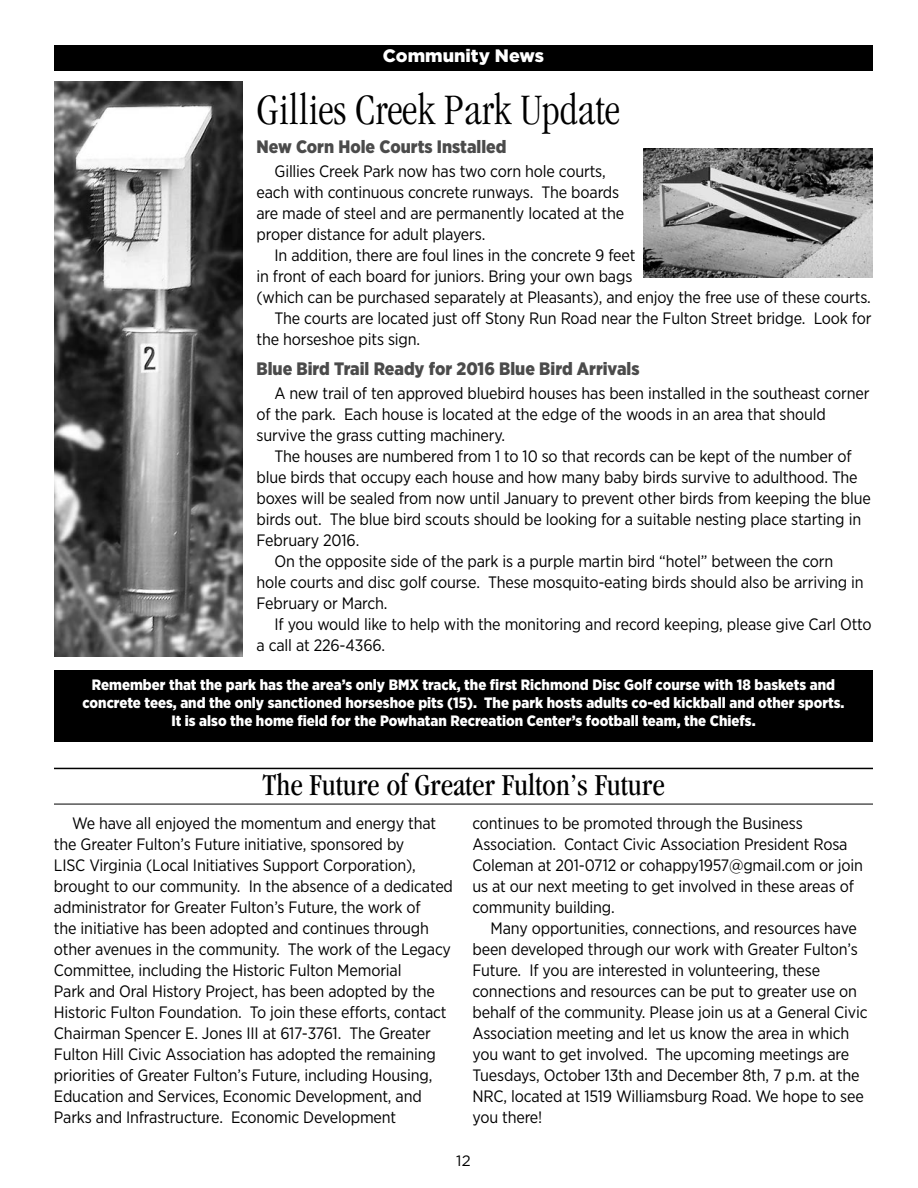
<style>
.page{position:relative;width:918px;height:1188px;background:#fff}
.page>*{position:absolute;margin:0;border:0;box-sizing:border-box;transform-origin:0 0}
.t1{font:300 condensed 45px "Garamond";color:#000}
.t2{font:condensed 31.5px "Garamond";color:#000}
.t3{font:900 18px "Gotham Narrow";color:#4b4b4b}
.t4{font:900 18px "Gotham";color:#fff}
.t5{font:16.5px/21px "Gotham Narrow";letter-spacing:-.01em;color:#000}
.t6{font:900 15px/18px "Gotham Narrow";color:#fff;text-align:center}
.t7{font:15px "Gotham";color:#000}
</style>
<div class="page">
<div style="left:54px;top:45px;width:819px;height:25px;background:#000"></div>
<img style="left:54px;top:81px;width:189px;height:576px">
<img style="left:644px;top:148px;width:229px;height:129px">
<div style="left:54px;top:670px;width:819px;height:72px;background:#000"></div>
<hr style="left:54px;top:768px;width:819px;height:1px;background:#000">
<hr style="left:54px;top:804px;width:819px;height:1px;background:#000">
<p class="t4" style="left:383px;top:46px;width:163px">Community News</p>
<h1 class="t1" style="left:256px;top:86px;width:365px">Gillies Creek Park Update</h1>
<p class="t3" style="left:256px;top:134px;width:252px">New Corn Hole Courts Installed</p>
<p class="t5" style="left:256px;top:160px;width:369px;text-indent:18px">Gillies Creek Park now has two corn hole courts, each with continuous concrete runways. The boards are made of steel and are permanently located at the proper distance for adult players.</p>
<p class="t5" style="left:274px;top:244px;width:363px">In addition, there are foul lines in the concrete 9 feet</p>
<p class="t5" style="left:256px;top:265px;width:377px">in front of each board for juniors. Bring your own bags</p>
<p class="t5" style="left:256px;top:286px;width:616px">(which can be purchased separately at Pleasants), and enjoy the free use of these courts.</p>
<p class="t5" style="left:274px;top:307px;width:599px">The courts are located just off Stony Run Road near the Fulton Street bridge. Look for</p>
<p class="t5" style="left:256px;top:328px;width:165px">the horseshoe pits sign.</p>
<p class="t3" style="left:256px;top:356px;width:385px">Blue Bird Trail Ready for 2016 Blue Bird Arrivals</p>
<p class="t5" style="left:256px;top:382px;width:614px;text-indent:18px">A new trail of ten approved bluebird houses has been installed in the southeast corner of the park. Each house is located at the edge of the woods in an area that should survive the grass cutting machinery.</p>
<p class="t5" style="left:274px;top:445px;width:579px">The houses are numbered from 1 to 10 so that records can be kept of the number of</p>
<p class="t5" style="left:256px;top:466px;width:603px">blue birds that occupy each house and how many baby birds survive to adulthood. The</p>
<p class="t5" style="left:256px;top:487px;width:616px">boxes will be sealed from now until January to prevent other birds from keeping the blue</p>
<p class="t5" style="left:256px;top:508px;width:606px">birds out. The blue bird scouts should be looking for a suitable nesting place starting in</p>
<p class="t5" style="left:256px;top:529px;width:104px">February 2016.</p>
<p class="t5" style="left:274px;top:550px;width:560px">On the opposite side of the park is a purple martin bird “hotel” between the corn</p>
<p class="t5" style="left:256px;top:571px;width:609px">hole courts and disc golf course. These mosquito-eating birds should also be arriving in</p>
<p class="t5" style="left:256px;top:592px;width:133px">February or March.</p>
<p class="t5" style="left:274px;top:613px;width:599px">If you would like to help with the monitoring and record keeping, please give Carl Otto</p>
<p class="t5" style="left:256px;top:634px;width:130px">a call at 226-4366.</p>
<p class="t6" style="left:83px;top:676px;width:763px">Remember that the park has the area’s only BMX track, the first Richmond Disc Golf course with 18 baskets and concrete tees, and the only sanctioned horseshoe pits (15). The park hosts adults co-ed kickball and other sports.<br>It is also the home field for the Powhatan Recreation Center’s football team, the Chiefs.</p>
<h2 class="t2" style="left:262px;top:767px;width:404px">The Future of Greater Fulton’s Future</h2>
<p class="t5" style="left:54px;top:813px;width:401px;text-indent:18px">We have all enjoyed the momentum and energy that the Greater Fulton’s Future initiative, sponsored by<br>LISC Virginia (Local Initiatives Support Corporation), brought to our community. In the absence of a dedicated administrator for Greater Fulton’s Future, the work of<br>the initiative has been adopted and continues through other avenues in the community. The work of the Legacy Committee, including the Historic Fulton Memorial<br>Park and Oral History Project, has been adopted by the Historic Fulton Foundation. To join these efforts, contact Chairman Spencer E. Jones III at 617-3761. The Greater Fulton Hill Civic Association has adopted the remaining priorities of Greater Fulton’s Future, including Housing, Education and Services, Economic Development, and Parks and Infrastructure. Economic Development</p>
<p class="t5" style="left:473px;top:813px;width:392px">continues to be promoted through the Business Association. Contact Civic Association President Rosa Coleman at 201-0712 or cohappy1957@gmail.com or join us at our next meeting to get involved in these areas of community building.</p>
<p class="t5" style="left:473px;top:918px;width:397px;text-indent:18px">Many opportunities, connections, and resources have been developed through our work with Greater Fulton’s Future. If you are interested in volunteering, these connections and resources can be put to greater use on behalf of the community. Please join us at a General Civic Association meeting and let us know the area in which you want to get involved. The upcoming meetings are Tuesdays, October 13th and December 8th, 7 p.m. at the NRC, located at 1519 Williamsburg Road. We hope to see you there!</p>
<p class="t7" style="left:456px;top:1152px;width:16px">12</p>
</div>
